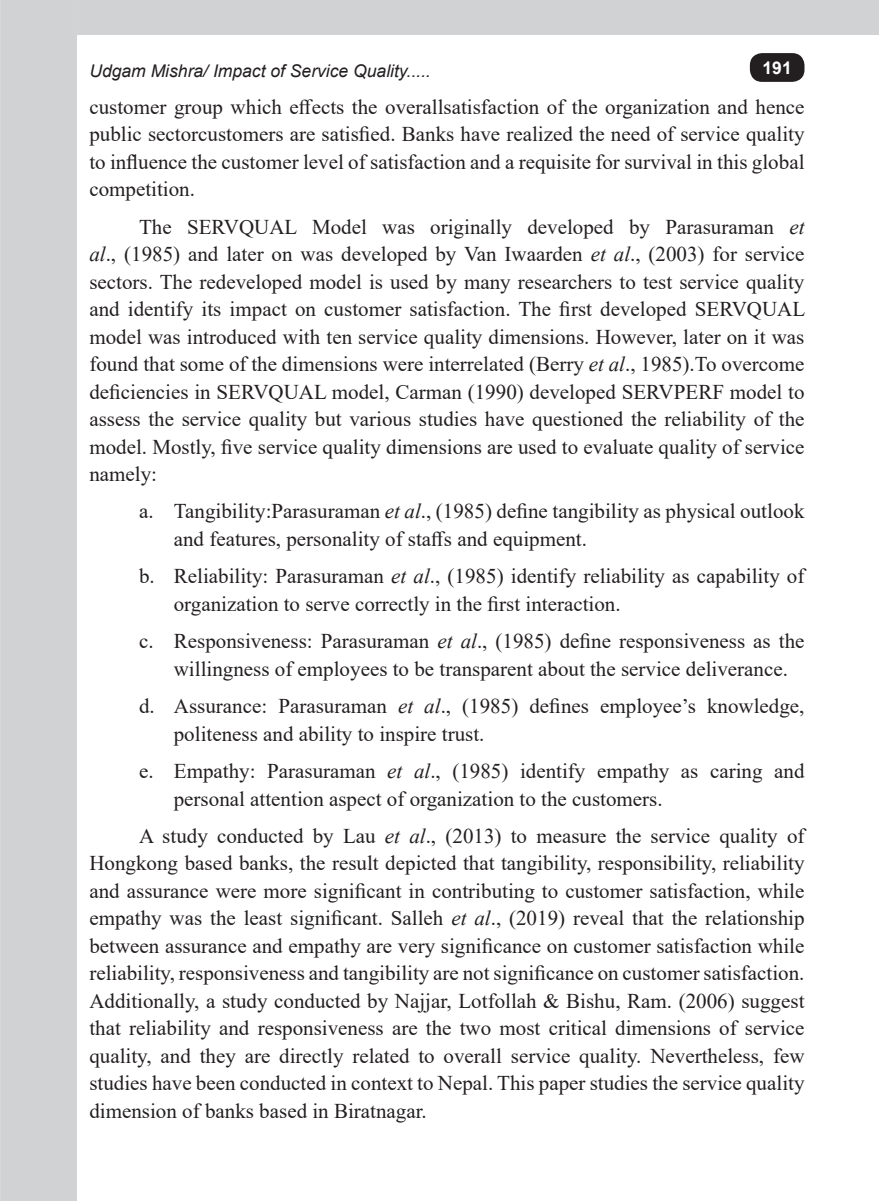
<style>
.page{position:relative;width:879px;height:1201px;background:#fff}
.page>*{position:absolute;margin:0;border:0;box-sizing:border-box;transform-origin:0 0}
.List_Paragraph_Bulli{font:21px/27.5px "Times New Roman";color:#231f20}
.t1{font:italic 17.5px "Arial";color:#231f20}
.t2{font:700 17.5px "Arial";color:#fff}
.s1{font-style:italic}
</style>
<div class="page">
<div style="left:77px;top:0;width:801px;height:35px;background:#d1d2d4"></div>
<div style="left:0;top:0;width:77px;height:1200px;background:#d1d2d4"></div>
<div style="left:749px;top:53px;width:55px;height:29px;background:#231f20;border-radius:12px"></div>
<p class="t1" style="left:89px;top:59px;width:343px">Udgam Mishra/ Impact of Service Quality.....</p>
<p class="t2" style="left:762px;top:56px;width:31px">191</p>
<p class="List_Paragraph_Bulli" style="left:89px;top:92px;width:716px;text-align:justify">customer group which effects the overallsatisfaction of the organization and hence public sectorcustomers are satisfied. Banks have realized the need of service quality to influence the customer level of satisfaction and a requisite for survival in this global competition.</p>
<p class="List_Paragraph_Bulli" style="left:89px;top:212px;width:717px;text-align:justify;text-indent:50px">The SERVQUAL Model was originally developed by Parasuraman <span class="s1">et al</span>., (1985) and later on was developed by Van Iwaarden <span class="s1">et al</span>., (2003) for service sectors. The redeveloped model is used by many researchers to test service quality and identify its impact on customer satisfaction. The first developed SERVQUAL model was introduced with ten service quality dimensions. However, later on it was found that some of the dimensions were interrelated (Berry <span class="s1">et al</span>., 1985).To overcome deficiencies in SERVQUAL model, Carman (1990) developed SERVPERF model to assess the service quality but various studies have questioned the reliability of the model. Mostly, five service quality dimensions are used to evaluate quality of service namely:</p>
<p class="List_Paragraph_Bulli" style="left:174px;top:497px;width:632px;text-indent:-35px">a. Tangibility:Parasuraman <span class="s1">et al</span>., (1985) define tangibility as physical outlook and features, personality of staffs and equipment.</p>
<p class="List_Paragraph_Bulli" style="left:174px;top:562px;width:631px;text-indent:-35px">b. Reliability: Parasuraman <span class="s1">et al</span>., (1985) identify reliability as capability of organization to serve correctly in the first interaction.</p>
<p class="List_Paragraph_Bulli" style="left:174px;top:627px;width:632px;text-indent:-35px">c. Responsiveness: Parasuraman <span class="s1">et al</span>., (1985) define responsiveness as the willingness of employees to be transparent about the service deliverance.</p>
<p class="List_Paragraph_Bulli" style="left:174px;top:691px;width:632px;text-indent:-35px">d. Assurance: Parasuraman <span class="s1">et al</span>., (1985) defines employee’s knowledge, politeness and ability to inspire trust.</p>
<p class="List_Paragraph_Bulli" style="left:174px;top:756px;width:632px;text-indent:-35px">e. Empathy: Parasuraman <span class="s1">et al</span>., (1985) identify empathy as caring and personal attention aspect of organization to the customers.</p>
<p class="List_Paragraph_Bulli" style="left:89px;top:821px;width:716px;text-align:justify;text-indent:50px">A study conducted by Lau <span class="s1">et al</span>., (2013) to measure the service quality of Hongkong based banks, the result depicted that tangibility, responsibility, reliability and assurance were more significant in contributing to customer satisfaction, while empathy was the least significant. Salleh <span class="s1">et al</span>., (2019) reveal that the relationship between assurance and empathy are very significance on customer satisfaction while reliability, responsiveness and tangibility are not significance on customer satisfaction.<br>Additionally, a study conducted by Najjar, Lotfollah &amp; Bishu, Ram. (2006) suggest that reliability and responsiveness are the two most critical dimensions of service quality, and they are directly related to overall service quality. Nevertheless, few studies have been conducted in context to Nepal. This paper studies the service quality dimension of banks based in Biratnagar.</p>
</div>
